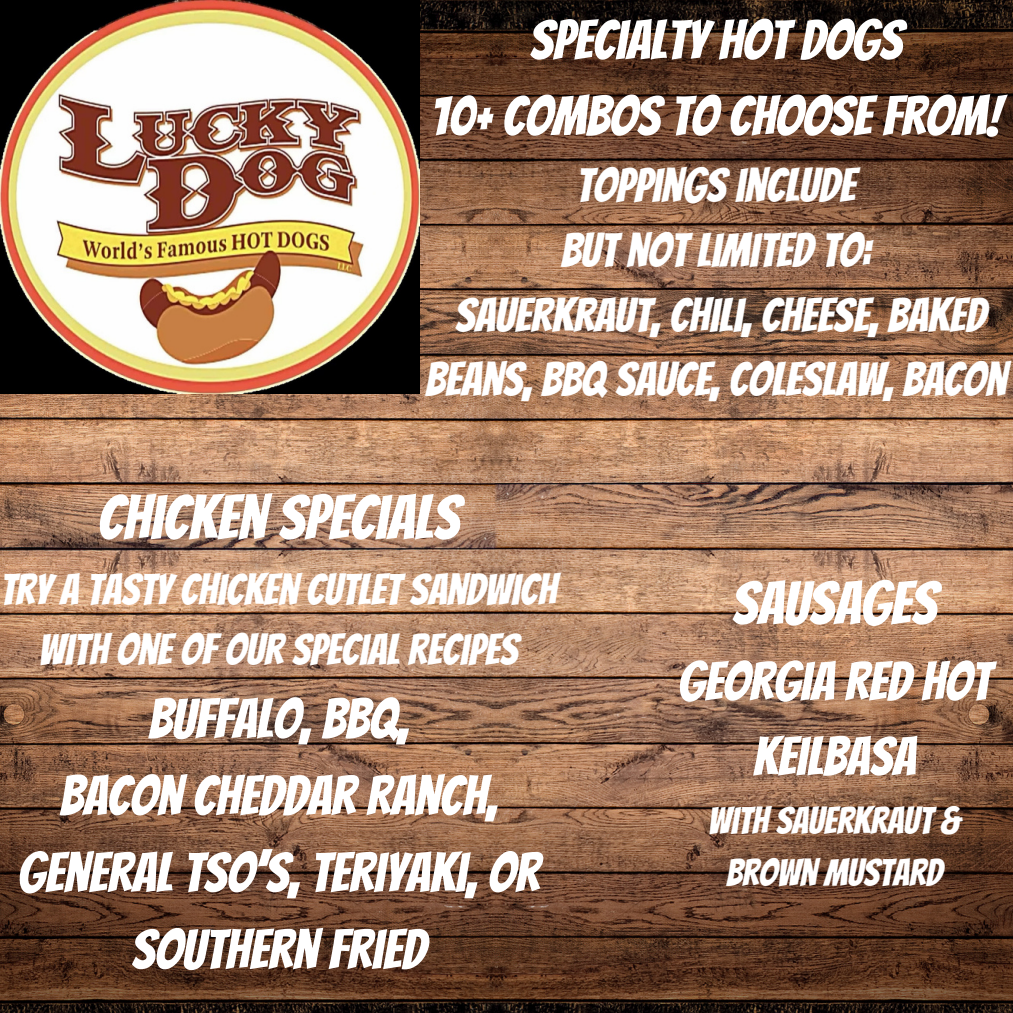
<style>
.page{position:relative;width:1013px;height:1013px;background:#fff}
.page>*{position:absolute;margin:0;border:0;box-sizing:border-box;transform-origin:0 0}
.t1{font:61.88px "Bangers";color:#fff}
.t2{font:60px "Bangers";color:#fff}
.t3{font:55.12px/76.9px "Bangers";color:#fff;text-align:center}
.t4{font:54.88px/76px "Bangers";color:#fff;text-align:center}
.t5{font:53.75px "Bangers";color:#fff}
.t6{font:46.88px/64.8px "Bangers";color:#fff;text-align:center}
.t7{font:43.12px/60px "Bangers";color:#fff;text-align:center}
.t8{font:37.5px "Bangers";color:#fff}
</style>
<div class="page">
<img style="left:0;top:0;width:1012px;height:1012px">
<img style="left:0;top:0;width:419px;height:393px">
<h2 class="t4" style="left:431px;top:2px;width:571px">SPECIALTY HOT DOGS<br>10+ COMBOS TO CHOOSE FROM!</h2>
<h2 class="t6" style="left:425px;top:153px;width:583px">TOPPINGS INCLUDE<br>BUT NOT LIMITED TO:<br>SAUERKRAUT, CHILI, CHEESE, BAKED<br>BEANS, BBQ SAUCE, COLESLAW, BACON</h2>
<h1 class="t1" style="left:97px;top:485px;width:364px">CHICKEN SPECIALS</h1>
<h1 class="t7" style="left:0;top:560px;width:558px">TRY A TASTY CHICKEN CUTLET SANDWICH<br>WITH ONE OF OUR SPECIAL RECIPES</h1>
<h1 class="t3" style="left:17px;top:680px;width:523px">BUFFALO, BBQ,<br>BACON CHEDDAR RANCH,<br>GENERAL TSO’S, TERIYAKI, OR<br>SOUTHERN FRIED</h1>
<p class="t2" style="left:731px;top:571px;width:206px">SAUSAGES</p>
<p class="t5" style="left:677px;top:653px;width:315px">GEORGIA RED HOT</p>
<p class="t5" style="left:752px;top:728px;width:164px">KEILBASA</p>
<p class="t8" style="left:708px;top:800px;width:253px">WITH SAUERKRAUT &amp;</p>
<p class="t8" style="left:726px;top:853px;width:218px">BROWN MUSTARD</p>
</div>
